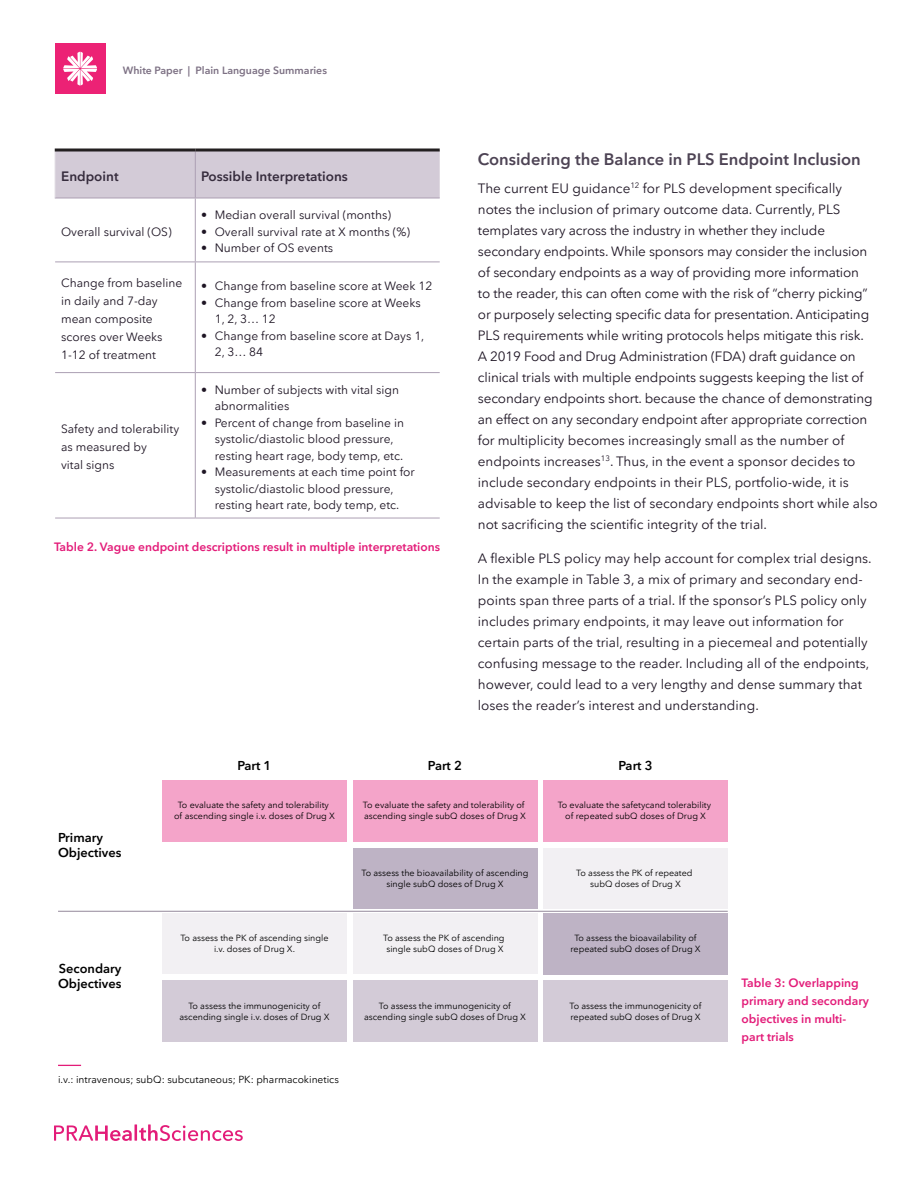
<style>
.page{position:relative;width:918px;height:1188px;background:#fff}
.page>*{position:absolute;margin:0;border:0;box-sizing:border-box;transform-origin:0 0}
.Subheadline{font:600 16.5px "PRA Sans";color:#4d4354}
.Body_text{font:13.5px/21px "PRA Sans";color:#1e1524}
.Table_Header{font:600 13.5px "PRA Sans";color:#362c3d}
.t1{font:600 12.75px/15.3px "PRA Sans";color:#000}
.Table_Cell_Text{font:12px/16.5px "PRA Sans";color:#1e1524}
.Graphic_Caption{font:600 12px/18px "PRA Sans";color:#e31c79}
.t2{font:600 10.5px "PRA Sans";color:#7d7184}
.t3{font:10.2px "PRA Sans";color:#000}
.t4{font:9px/10.8px "PRA Sans";color:#000;text-align:center}
</style>
<div class="page">
<svg style="left:54px;top:1125px;width:78px;height:16px"></svg>
<hr style="left:134px;top:1124px;width:3px;height:17px;background:#e31c79">
<svg style="left:139px;top:1124px;width:104px;height:17px"></svg>
<div style="left:55px;top:43px;width:50px;height:51px;background:#ec2275"></div>
<svg style="left:63px;top:52px;width:34px;height:34px"></svg>
<div style="left:543px;top:780px;width:185px;height:62px;background:#f4a4c9"></div>
<div style="left:353px;top:913px;width:184px;height:61px;background:#f2f0f3"></div>
<div style="left:543px;top:913px;width:185px;height:62px;background:#beb3c5"></div>
<div style="left:353px;top:849px;width:184px;height:60px;background:#beb3c5"></div>
<div style="left:543px;top:849px;width:185px;height:60px;background:#f2f0f3"></div>
<div style="left:162px;top:780px;width:185px;height:62px;background:#f4a4c9"></div>
<hr style="left:58px;top:911px;width:670px;height:1px;background:#94889b">
<div style="left:353px;top:780px;width:184px;height:62px;background:#f4a4c9"></div>
<div style="left:162px;top:913px;width:185px;height:61px;background:#f2f0f3"></div>
<div style="left:162px;top:981px;width:185px;height:61px;background:#d3cbd7"></div>
<div style="left:353px;top:981px;width:184px;height:61px;background:#d3cbd7"></div>
<div style="left:543px;top:981px;width:185px;height:61px;background:#d3cbd7"></div>
<svg style="left:58px;top:1065px;width:23px;height:1px"></svg>
<div style="left:56px;top:152px;width:384px;height:46px;background:#d3cbd7"></div>
<hr style="left:55px;top:198px;width:140px;height:1px;background:#ac9fb3">
<hr style="left:195px;top:198px;width:245px;height:1px;background:#ac9fb3">
<hr style="left:195px;top:198px;width:1px;height:64px;background:#ac9fb3">
<hr style="left:55px;top:262px;width:140px;height:1px;background:#ac9fb3">
<hr style="left:195px;top:262px;width:245px;height:1px;background:#ac9fb3">
<hr style="left:195px;top:262px;width:1px;height:110px;background:#ac9fb3">
<hr style="left:55px;top:372px;width:140px;height:1px;background:#ac9fb3">
<hr style="left:195px;top:372px;width:245px;height:1px;background:#ac9fb3">
<hr style="left:195px;top:373px;width:1px;height:145px;background:#ac9fb3">
<hr style="left:55px;top:518px;width:140px;height:1px;background:#ac9fb3">
<hr style="left:195px;top:518px;width:245px;height:1px;background:#ac9fb3">
<hr style="left:195px;top:152px;width:1px;height:46px;background:#ac9fb3">
<hr style="left:55px;top:152px;width:1px;height:46px;background:#ddd8e0">
<svg style="left:55px;top:148px;width:140px;height:4px"></svg>
<svg style="left:195px;top:148px;width:245px;height:4px"></svg>
<p class="t2" style="left:123px;top:64px;width:206px">White Paper | Plain Language Summaries</p>
<p class="Table_Header" style="left:61px;top:168px;width:59px">Endpoint</p>
<p class="Table_Header" style="left:201px;top:168px;width:148px">Possible Interpretations</p>
<p class="Table_Cell_Text" style="left:61px;top:224px;width:112px">Overall survival (OS)</p>
<p class="Table_Cell_Text" style="left:201px;top:207px;width:191px">• Median overall survival (months)</p>
<p class="Table_Cell_Text" style="left:201px;top:224px;width:210px">• Overall survival rate at X months (%)</p>
<p class="Table_Cell_Text" style="left:201px;top:240px;width:133px">• Number of OS events</p>
<p class="Table_Cell_Text" style="left:61px;top:274px;width:123px;line-height:18px">Change from baseline in daily and 7-day mean composite scores over Weeks<br>1-12 of treatment</p>
<p class="Table_Cell_Text" style="left:201px;top:278px;width:233px">• Change from baseline score at Week 12</p>
<p class="Table_Cell_Text" style="left:215px;top:294px;width:208px;text-indent:-14px">• Change from baseline score at Weeks<br>1, 2, 3… 12</p>
<p class="Table_Cell_Text" style="left:215px;top:327px;width:211px;text-indent:-14px">• Change from baseline score at Days 1,<br>2, 3… 84</p>
<p class="Table_Cell_Text" style="left:61px;top:420px;width:120px;line-height:18px">Safety and tolerability as measured by<br>vital signs</p>
<p class="Table_Cell_Text" style="left:215px;top:381px;width:186px;text-indent:-14px">• Number of subjects with vital sign abnormalities</p>
<p class="Table_Cell_Text" style="left:215px;top:414px;width:191px;text-indent:-14px">• Percent of change from baseline in systolic/diastolic blood pressure, resting heart rage, body temp, etc.</p>
<p class="Table_Cell_Text" style="left:215px;top:464px;width:202px;text-indent:-14px">• Measurements at each time point for systolic/diastolic blood pressure, resting heart rate, body temp, etc.</p>
<p class="Graphic_Caption" style="left:54px;top:538px;width:388px">Table 2. Vague endpoint descriptions result in multiple interpretations</p>
<p class="Subheadline" style="left:478px;top:149px;width:384px">Considering the Balance in PLS Endpoint Inclusion</p>
<p class="Body_text" style="left:478px;top:178px;width:401px">The current EU guidance<sup>12</sup> for PLS development specifically notes the inclusion of primary outcome data. Currently, PLS templates vary across the industry in whether they include secondary endpoints. While sponsors may consider the inclusion of secondary endpoints as a way of providing more information<br>to the reader, this can often come with the risk of “cherry picking” or purposely selecting specific data for presentation. Anticipating PLS requirements while writing protocols helps mitigate this risk.<br>A 2019 Food and Drug Administration (FDA) draft guidance on clinical trials with multiple endpoints suggests keeping the list of secondary endpoints short. because the chance of demonstrating an effect on any secondary endpoint after appropriate correction for multiplicity becomes increasingly small as the number of endpoints increases<sup>13</sup>. Thus, in the event a sponsor decides to include secondary endpoints in their PLS, portfolio-wide, it is advisable to keep the list of secondary endpoints short while also not sacrificing the scientific integrity of the trial.</p>
<p class="Body_text" style="left:478px;top:548px;width:395px">A flexible PLS policy may help account for complex trial designs.<br>In the example in Table 3, a mix of primary and secondary end&shy;points span three parts of a trial. If the sponsor’s PLS policy only includes primary endpoints, it may leave out information for certain parts of the trial, resulting in a piecemeal and potentially confusing message to the reader. Including all of the endpoints, however, could lead to a very lengthy and dense summary that loses the reader’s interest and understanding.</p>
<p class="t1" style="left:58px;top:830px;width:65px">Primary<br>Objectives</p>
<p class="t1" style="left:58px;top:961px;width:65px">Secondary<br>Objectives</p>
<p class="t1" style="left:237px;top:758px;width:36px">Part 1</p>
<p class="t1" style="left:428px;top:758px;width:36px">Part 2</p>
<p class="t1" style="left:619px;top:758px;width:36px">Part 3</p>
<p class="t4" style="left:174px;top:800px;width:162px">To evaluate the safety and tolerability of ascending single i.v. doses of Drug X</p>
<p class="t4" style="left:558px;top:800px;width:155px">To evaluate the safetycand tolerability of repeated subQ doses of Drug X</p>
<p class="t4" style="left:363px;top:800px;width:165px;text-align:left">To evaluate the safety and tolerability of ascending single subQ doses of Drug X</p>
<p class="t4" style="left:180px;top:932px;width:150px">To assess the PK of ascending single i.v. doses of Drug X.</p>
<p class="t4" style="left:361px;top:868px;width:169px">To assess the bioavailability of ascending single subQ doses of Drug X</p>
<p class="t4" style="left:576px;top:868px;width:118px">To assess the PK of repeated subQ doses of Drug X</p>
<p class="t4" style="left:383px;top:932px;width:123px">To assess the PK of ascending single subQ doses of Drug X</p>
<p class="t4" style="left:571px;top:932px;width:132px">To assess the bioavailability of repeated subQ doses of Drug X</p>
<p class="t4" style="left:179px;top:1000px;width:152px">To assess the immunogenicity of ascending single i.v. doses of Drug X</p>
<p class="t4" style="left:364px;top:1000px;width:163px">To assess the immunogenicity of ascending single subQ doses of Drug X</p>
<p class="t4" style="left:569px;top:1000px;width:133px;text-align:left">To assess the immunogenicity of repeated subQ doses of Drug X</p>
<p class="t3" style="left:58px;top:1073px;width:282px">i.v.: intravenous; subQ: subcutaneous; PK: pharmacokinetics</p>
<p class="Graphic_Caption" style="left:742px;top:974px;width:129px">Table 3: Overlapping primary and secondary objectives in multi&shy;part trials</p>
</div>
